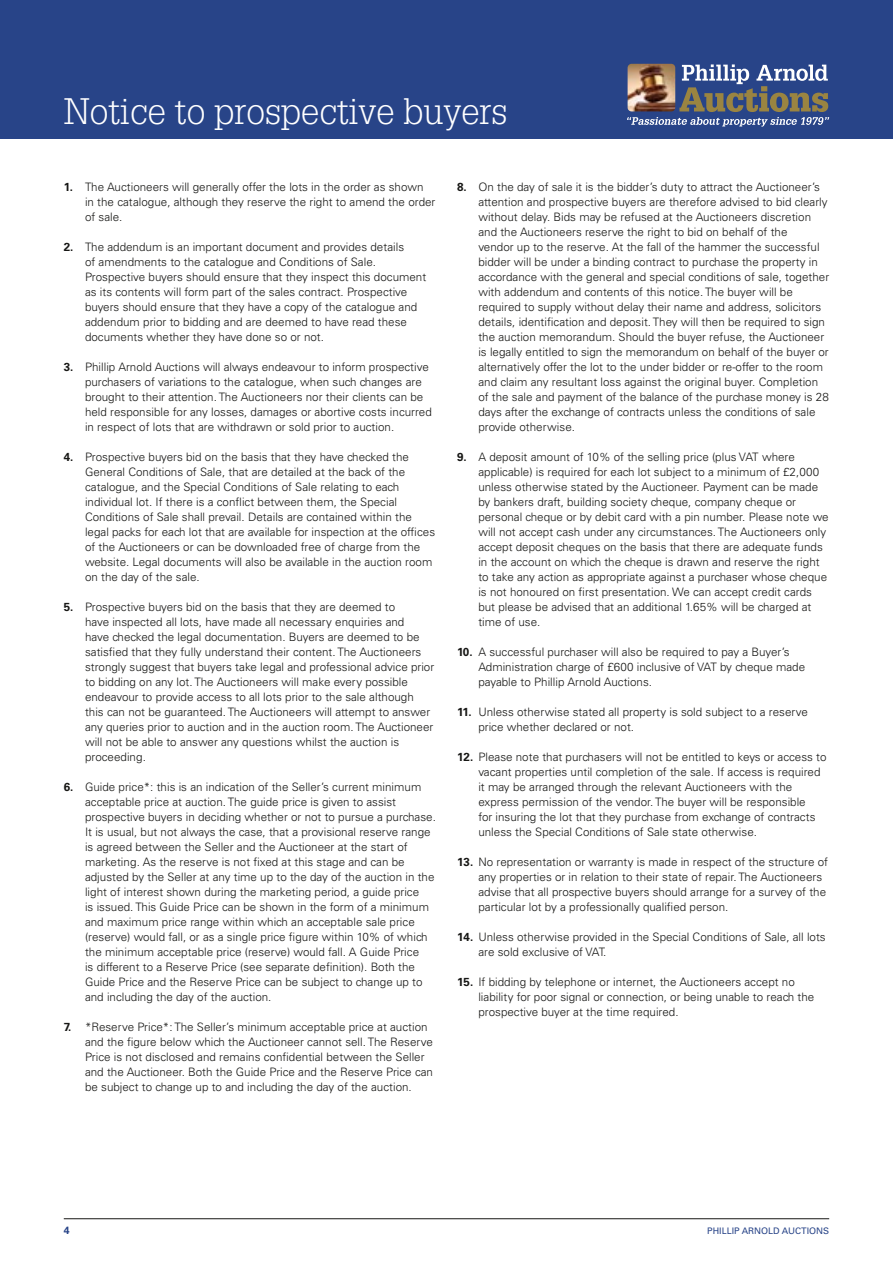
<style>
.page{position:relative;width:893px;height:1263px;background:#fff}
.page>*{position:absolute;margin:0;border:0;box-sizing:border-box;transform-origin:0 0}
.t1{font:300 36px "Glypha LT Std";color:#fff}
.t2{font:300 11.7px/15px "Univers LT Std";color:#171715}
.t3{font:700 10.5px "Univers LT Std";color:#284488}
.t4{font:9px "Univers LT Std";color:#284488}
.s1{font-weight:700}
</style>
<div class="page">
<div style="left:0;top:0;width:893px;height:139px;background:#284488"></div>
<svg style="left:627px;top:64px;width:202px;height:63px"></svg>
<hr style="left:64px;top:1218px;width:765px;height:1px;background:#171715">
<h1 class="t1" style="left:64px;top:91px;width:445px">Notice to prospective buyers</h1>
<p class="t2" style="left:85px;top:180px;width:352px;text-indent:-21px"><span class="s1">1.</span> The Auctioneers will generally offer the lots in the order as shown<br>in the catalogue, although they reserve the right to amend the order of sale.</p>
<p class="t2" style="left:85px;top:240px;width:343px;text-indent:-21px"><span class="s1">2.</span> The addendum is an important document and provides details<br>of amendments to the catalogue and Conditions of Sale.<br>Prospective buyers should ensure that they inspect this document as its contents will form part of the sales contract. Prospective buyers should ensure that they have a copy of the catalogue and addendum prior to bidding and are deemed to have read these documents whether they have done so or not.</p>
<p class="t2" style="left:85px;top:360px;width:348px;text-indent:-21px"><span class="s1">3.</span> Phillip Arnold Auctions will always endeavour to inform prospective purchasers of variations to the catalogue, when such changes are brought to their attention. The Auctioneers nor their clients can be held responsible for any losses, damages or abortive costs incurred in respect of lots that are withdrawn or sold prior to auction.</p>
<p class="t2" style="left:85px;top:450px;width:352px;text-indent:-21px"><span class="s1">4.</span> Prospective buyers bid on the basis that they have checked the General Conditions of Sale, that are detailed at the back of the catalogue, and the Special Conditions of Sale relating to each individual lot. If there is a conflict between them, the Special Conditions of Sale shall prevail. Details are contained within the legal packs for each lot that are available for inspection at the offices of the Auctioneers or can be downloaded free of charge from the website. Legal documents will also be available in the auction room on the day of the sale.</p>
<p class="t2" style="left:85px;top:600px;width:351px;text-indent:-21px"><span class="s1">5.</span> Prospective buyers bid on the basis that they are deemed to<br>have inspected all lots, have made all necessary enquiries and<br>have checked the legal documentation. Buyers are deemed to be satisfied that they fully understand their content. The Auctioneers strongly suggest that buyers take legal and professional advice prior to bidding on any lot. The Auctioneers will make every possible endeavour to provide access to all lots prior to the sale although this can not be guaranteed. The Auctioneers will attempt to answer any queries prior to auction and in the auction room. The Auctioneer will not be able to answer any questions whilst the auction is proceeding.</p>
<p class="t2" style="left:85px;top:780px;width:352px;text-indent:-21px"><span class="s1">6.</span> Guide price*: this is an indication of the Seller’s current minimum acceptable price at auction. The guide price is given to assist prospective buyers in deciding whether or not to pursue a purchase.<br>It is usual, but not always the case, that a provisional reserve range is agreed between the Seller and the Auctioneer at the start of marketing. As the reserve is not fixed at this stage and can be adjusted by the Seller at any time up to the day of the auction in the light of interest shown during the marketing period, a guide price<br>is issued. This Guide Price can be shown in the form of a minimum and maximum price range within which an acceptable sale price (reserve) would fall, or as a single price figure within 10% of which the minimum acceptable price (reserve) would fall. A Guide Price<br>is different to a Reserve Price (see separate definition). Both the Guide Price and the Reserve Price can be subject to change up to and including the day of the auction.</p>
<p class="t2" style="left:85px;top:1020px;width:350px;text-indent:-21px"><span class="s1">7.</span> *Reserve Price*: The Seller’s minimum acceptable price at auction and the figure below which the Auctioneer cannot sell. The Reserve Price is not disclosed and remains confidential between the Seller and the Auctioneer. Both the Guide Price and the Reserve Price can be subject to change up to and including the day of the auction.</p>
<p class="t2" style="left:478px;top:179px;width:352px;text-indent:-21px"><span class="s1">8.</span> On the day of sale it is the bidder’s duty to attract the Auctioneer’s attention and prospective buyers are therefore advised to bid clearly without delay. Bids may be refused at the Auctioneers discretion and the Auctioneers reserve the right to bid on behalf of the<br>vendor up to the reserve. At the fall of the hammer the successful bidder will be under a binding contract to purchase the property in accordance with the general and special conditions of sale, together with addendum and contents of this notice. The buyer will be required to supply without delay their name and address, solicitors details, identification and deposit. They will then be required to sign the auction memorandum. Should the buyer refuse, the Auctioneer is legally entitled to sign the memorandum on behalf of the buyer or alternatively offer the lot to the under bidder or re-offer to the room and claim any resultant loss against the original buyer. Completion of the sale and payment of the balance of the purchase money is 28 days after the exchange of contracts unless the conditions of sale provide otherwise.</p>
<p class="t2" style="left:478px;top:449px;width:352px;text-indent:-21px"><span class="s1">9.</span> A deposit amount of 10% of the selling price (plus VAT where applicable) is required for each lot subject to a minimum of £2,000 unless otherwise stated by the Auctioneer. Payment can be made by bankers draft, building society cheque, company cheque or personal cheque or by debit card with a pin number. Please note we will not accept cash under any circumstances. The Auctioneers only accept deposit cheques on the basis that there are adequate funds in the account on which the cheque is drawn and reserve the right to take any action as appropriate against a purchaser whose cheque is not honoured on first presentation. We can accept credit cards but please be advised that an additional 1.65% will be charged at time of use.</p>
<p class="t2" style="left:478px;top:644px;width:328px;text-indent:-21px"><span class="s1">10.</span> A successful purchaser will also be required to pay a Buyer’s<br>Administration charge of £600 inclusive of VAT by cheque made payable to Phillip Arnold Auctions.</p>
<p class="t2" style="left:478px;top:704px;width:331px;text-indent:-21px"><span class="s1">11.</span> Unless otherwise stated all property is sold subject to a reserve price whether declared or not.</p>
<p class="t2" style="left:478px;top:749px;width:350px;text-indent:-21px"><span class="s1">12.</span> Please note that purchasers will not be entitled to keys or access to vacant properties until completion of the sale. If access is required it may be arranged through the relevant Auctioneers with the express permission of the vendor. The buyer will be responsible<br>for insuring the lot that they purchase from exchange of contracts unless the Special Conditions of Sale state otherwise.</p>
<p class="t2" style="left:478px;top:854px;width:351px;text-indent:-21px"><span class="s1">13.</span> No representation or warranty is made in respect of the structure of any properties or in relation to their state of repair. The Auctioneers advise that all prospective buyers should arrange for a survey of the particular lot by a professionally qualified person.</p>
<p class="t2" style="left:478px;top:929px;width:349px;text-indent:-21px"><span class="s1">14.</span> Unless otherwise provided in the Special Conditions of Sale, all lots are sold exclusive of VAT.</p>
<p class="t2" style="left:478px;top:974px;width:338px;text-indent:-21px"><span class="s1">15.</span> If bidding by telephone or internet, the Auctioneers accept no liability for poor signal or connection, or being unable to reach the prospective buyer at the time required.</p>
<p class="t3" style="left:64px;top:1224px;width:7px">4</p>
<p class="t4" style="left:707px;top:1225px;width:123px">PHILLIP ARNOLD AUCTIONS</p>
</div>
